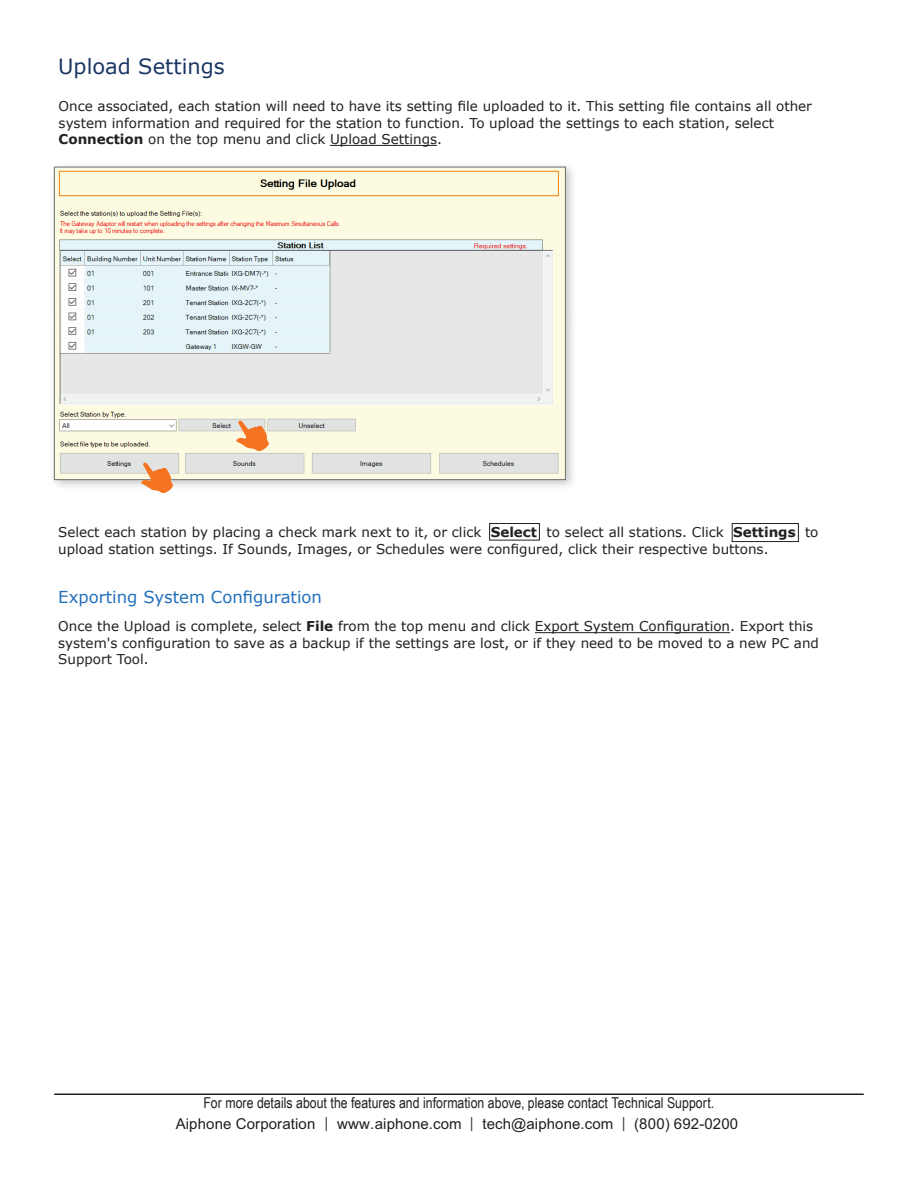
<style>
.page{position:relative;width:918px;height:1188px;background:#fff}
.page>*{position:absolute;margin:0;border:0;box-sizing:border-box;transform-origin:0 0}
.t1{font:21px "Verdana";color:#1a3564}
.t2{font:16.5px "Verdana";color:#2370b9}
.t3{font:15px "Arial Narrow";letter-spacing:.005em;color:#231f20}
.t4{font:15px "Arial";letter-spacing:.01em;color:#231f20}
.t5{font:13.5px/16.5px "Verdana";color:#231f20}
.s1{font-weight:700}
.s2{font-family:"Arial Narrow"}
</style>
<div class="page">
<div style="left:49px;top:161px;width:528px;height:330px;background:#231f20;opacity:.25"></div>
<img style="left:56px;top:169px;width:508px;height:309px">
<div style="left:54px;top:167px;width:512px;height:313px;border:1px solid #6c6d70"></div>
<hr style="left:535px;top:632px;width:195px;height:1px;background:#231f20">
<hr style="left:330px;top:145px;width:107px;height:1px;background:#231f20">
<img style="left:235px;top:415px;width:35px;height:36px">
<img style="left:140px;top:457px;width:34px;height:36px">
<hr style="left:55px;top:1094px;width:808px;height:1px;background:#231f20">
<div style="left:489px;top:523px;width:51px;height:17px;border:1px solid #231f20"></div>
<div style="left:732px;top:523px;width:67px;height:19px;border:1px solid #231f20"></div>
<h1 class="t1" style="left:58px;top:51px;width:168px">Upload Settings</h1>
<p class="t5" style="left:59px;top:98px;width:755px">Once associated, each station will need to have its setting file uploaded to it. This setting file contains all other system information and required for the station to function. To upload the settings to each station, select<br><span class="s1">Connection</span> on the top menu and click Upload Settings.</p>
<p class="t5" style="left:58px;top:524px;width:762px">Select each station by placing a check mark next to it, or click <span class="s1">Select</span> to select all stations. Click <span class="s1">Settings</span> to upload station settings. If Sounds, Images, or Schedules were configured, click their respective buttons.</p>
<p class="t2" style="left:58px;top:585px;width:265px">Exporting System Configuration</p>
<p class="t5" style="left:58px;top:618px;width:762px">Once the Upload is complete, select <span class="s1">File</span> from the top menu and click Export System Configuration. Export this system's configuration to save as a backup if the settings are lost, or if they need to be moved to a new PC and<br>Support Tool.</p>
<p class="t3" style="left:204px;top:1091px;width:512px">For more details about the features and information above, please contact Technical Support.</p>
<p class="t4" style="left:176px;top:1114px;width:564px">Aiphone Corporation <span class="s2">|</span> www.aiphone.com <span class="s2">|</span> tech@aiphone.com <span class="s2">|</span> (800) 692-0200</p>
</div>
